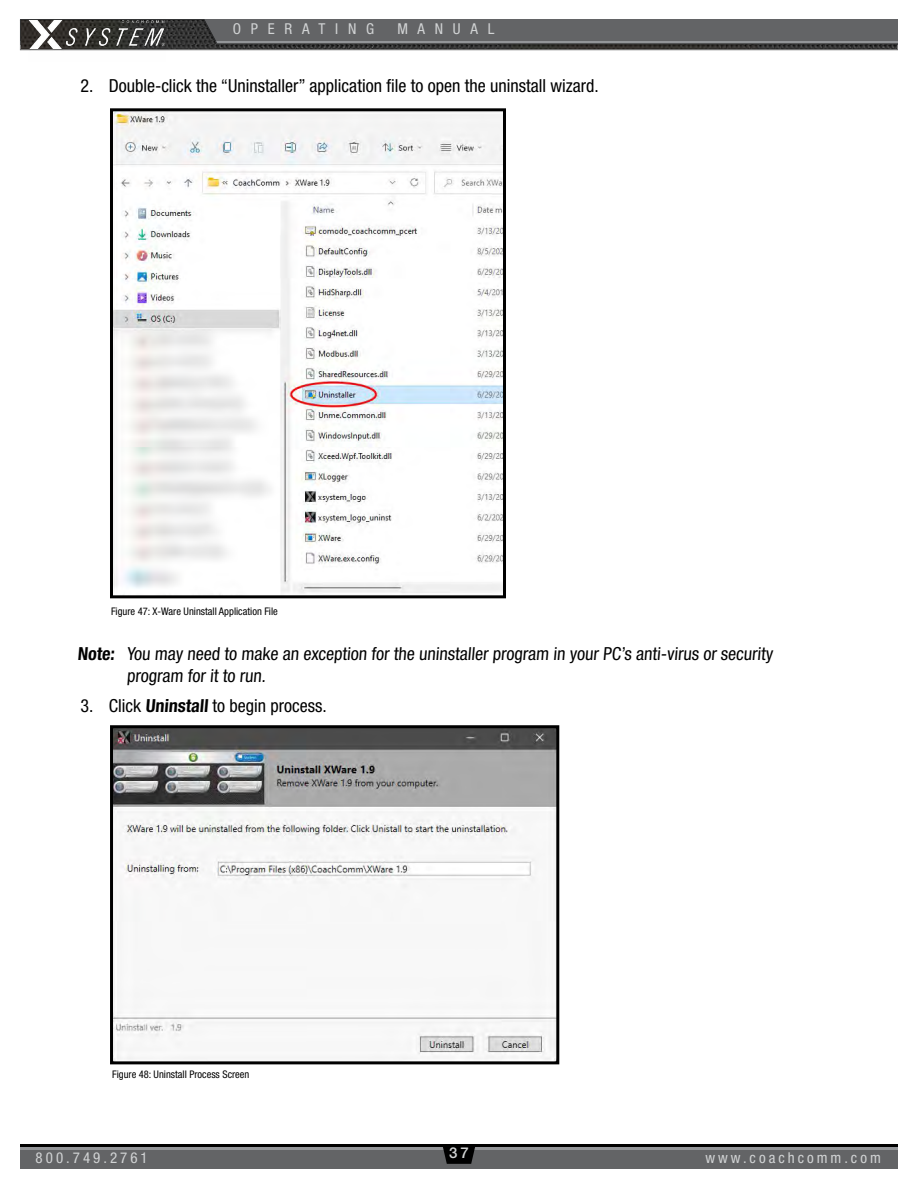
<style>
.page{position:relative;width:918px;height:1188px;background:#fff}
.page>*{position:absolute;margin:0;border:0;box-sizing:border-box;transform-origin:0 0}
.t1{font:condensed 18px/21.6px "Helvetica Neue LT Std";color:#000}
.t2{font:condensed 15px "Helvetica Neue LT Std";letter-spacing:.2em;color:#d1d3d4}
.t3{font:condensed 15px "Helvetica Neue LT Std";letter-spacing:.65em;color:#d1d3d4}
.t4{font:500 15px "Helvetica Neue LT Std";color:#d1d3d4}
.t5{font:condensed 10.5px "Helvetica Neue LT Std";color:#000}
.s1{font-weight:700}
</style>
<div class="page">
<div style="left:20px;top:1147px;width:878px;height:22px;background:#636466"></div>
<hr style="left:20px;top:1146px;width:878px;height:4px;background:#939598">
<svg style="left:19px;top:19px;width:879px;height:32px;background:#5f5f61"></svg>
<hr style="left:20px;top:1144px;width:878px;height:3px;background:#000">
<svg style="left:443px;top:1147px;width:32px;height:17px"></svg>
<img style="left:28px;top:19px;width:138px;height:32px">
<img style="left:114px;top:112px;width:388px;height:482px">
<div style="left:110px;top:108px;width:396px;height:490px;border:3px solid #000"></div>
<img style="left:114px;top:729px;width:441px;height:331px">
<div style="left:110px;top:725px;width:449px;height:339px;border:3px solid #000"></div>
<p class="t3" style="left:233px;top:20px;width:143px">OPERATING</p>
<p class="t2" style="left:397px;top:20px;width:99px">MANUAL</p>
<p class="t1" style="left:80px;top:74px;width:520px">2. Double-click the “Uninstaller” application file to open the uninstall wizard.</p>
<p class="t5" style="left:111px;top:605px;width:168px">Figure 47: X-Ware Uninstall Application File</p>
<p class="t1" style="left:127px;top:643px;width:649px;text-indent:-50px"><span class="s1">Note:</span> You may need to make an exception for the uninstaller program in your PC’s anti-virus or security program for it to run.</p>
<p class="t1" style="left:80px;top:695px;width:248px">3. Click <span class="s1">Uninstall</span> to begin process.</p>
<p class="t5" style="left:112px;top:1068px;width:139px">Figure 48: Uninstall Process Screen</p>
<p class="t2" style="left:36px;top:1149px;width:114px">800.749.2761</p>
<p class="t4" style="left:449px;top:1144px;width:21px">37</p>
<p class="t2" style="left:705px;top:1149px;width:177px">www.coachcomm.com</p>
</div>
